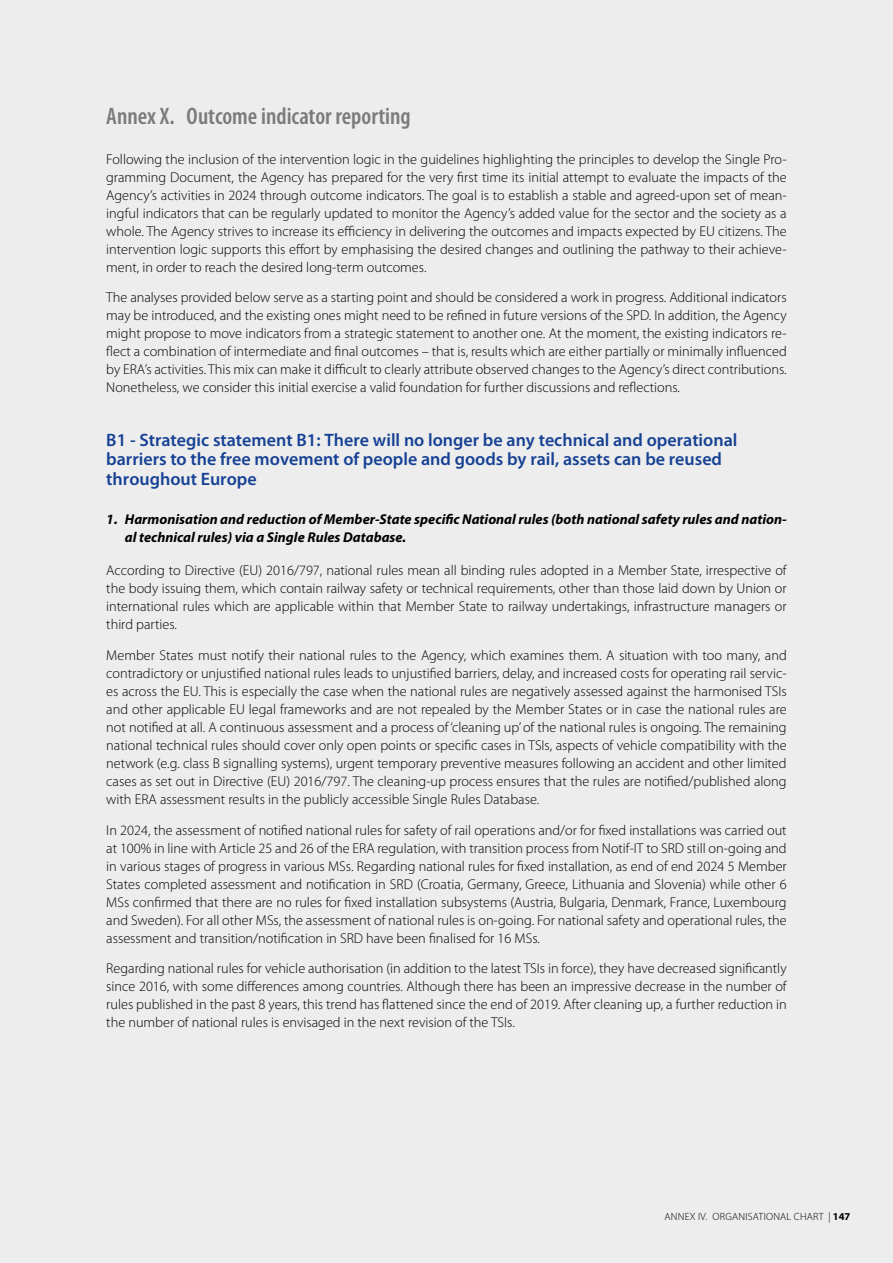
<style>
.page{position:relative;width:893px;height:1263px;background:#ededed}
.page>*{position:absolute;margin:0;border:0;box-sizing:border-box;transform-origin:0 0}
.title2{font:600 condensed 24px "Myriad Pro";color:#7c7b7b}
.title3{font:600 18px/19.5px "Myriad Pro";color:#164194}
.text{font:300 14.25px/18px "Myriad Pro";color:#000;text-align:justify}
.title4{font:italic 700 14.25px/18px "Myriad Pro";color:#000}
.t1{font:300 10.5px "Myriad Pro";color:#000}
.t2{font:700 10.5px "Myriad Pro";color:#000}
.s1{font-weight:300}
</style>
<div class="page">
<h2 class="title2" style="left:106px;top:103px;width:306px">Annex X. Outcome indicator reporting</h2>
<p class="text" style="left:106px;top:150px;width:682px">Following the inclusion of the intervention logic in the guidelines highlighting the principles to develop the Single Pro&shy;gramming Document, the Agency has prepared for the very first time its initial attempt to evaluate the impacts of the Agency’s activities in 2024 through outcome indicators. The goal is to establish a stable and agreed-upon set of mean&shy;ingful indicators that can be regularly updated to monitor the Agency’s added value for the sector and the society as a whole. The Agency strives to increase its efficiency in delivering the outcomes and impacts expected by EU citizens. The intervention logic supports this effort by emphasising the desired changes and outlining the pathway to their achieve&shy;ment, in order to reach the desired long-term outcomes.</p>
<p class="text" style="left:106px;top:289px;width:682px">The analyses provided below serve as a starting point and should be considered a work in progress. Additional indicators may be introduced, and the existing ones might need to be refined in future versions of the SPD. In addition, the Agency might propose to move indicators from a strategic statement to another one. At the moment, the existing indicators re&shy;flect a combination of intermediate and final outcomes – that is, results which are either partially or minimally influenced by ERA’s activities. This mix can make it difficult to clearly attribute observed changes to the Agency’s direct contributions.<br>Nonetheless, we consider this initial exercise a valid foundation for further discussions and reflections.</p>
<h3 class="title3" style="left:106px;top:430px;width:633px">B1 - Strategic statement B1: There will no longer be any technical and operational barriers to the free movement of people and goods by rail, assets can be reused throughout Europe</h3>
<p class="title4" style="left:125px;top:510px;width:663px;text-indent:-19px">1. Harmonisation and reduction of Member-State specific National rules (both national safety rules and nation&shy;al technical rules) via a Single Rules Database.</p>
<p class="text" style="left:106px;top:562px;width:682px">According to Directive (EU) 2016/797, national rules mean all binding rules adopted in a Member State, irrespective of the body issuing them, which contain railway safety or technical requirements, other than those laid down by Union or international rules which are applicable within that Member State to railway undertakings, infrastructure managers or third parties.</p>
<p class="text" style="left:106px;top:646px;width:682px">Member States must notify their national rules to the Agency, which examines them. A situation with too many, and contradictory or unjustified national rules leads to unjustified barriers, delay, and increased costs for operating rail servic&shy;es across the EU. This is especially the case when the national rules are negatively assessed against the harmonised TSIs and other applicable EU legal frameworks and are not repealed by the Member States or in case the national rules are not notified at all. A continuous assessment and a process of ‘cleaning up’ of the national rules is ongoing. The remaining national technical rules should cover only open points or specific cases in TSIs, aspects of vehicle compatibility with the network (e.g. class B signalling systems), urgent temporary preventive measures following an accident and other limited cases as set out in Directive (EU) 2016/797. The cleaning-up process ensures that the rules are notified/published along with ERA assessment results in the publicly accessible Single Rules Database.</p>
<p class="text" style="left:106px;top:821px;width:682px">In 2024, the assessment of notified national rules for safety of rail operations and/or for fixed installations was carried out at 100% in line with Article 25 and 26 of the ERA regulation, with transition process from Notif-IT to SRD still on-going and in various stages of progress in various MSs. Regarding national rules for fixed installation, as end of end 2024 5 Member States completed assessment and notification in SRD (Croatia, Germany, Greece, Lithuania and Slovenia) while other 6<br>MSs confirmed that there are no rules for fixed installation subsystems (Austria, Bulgaria, Denmark, France, Luxembourg and Sweden). For all other MSs, the assessment of national rules is on-going. For national safety and operational rules, the assessment and transition/notification in SRD have been finalised for 16 MSs.</p>
<p class="text" style="left:106px;top:960px;width:682px">Regarding national rules for vehicle authorisation (in addition to the latest TSIs in force), they have decreased significantly since 2016, with some differences among countries. Although there has been an impressive decrease in the number of rules published in the past 8 years, this trend has flattened since the end of 2019. After cleaning up, a further reduction in the number of national rules is envisaged in the next revision of the TSIs.</p>
<p class="t1" style="left:664px;top:1211px;width:14px">Annex</p>
<p class="t1" style="left:698px;top:1211px;width:29px">IV. Organisational</p>
<p class="t1" style="left:794px;top:1211px;width:7px">chart</p>
<p class="t2" style="left:828px;top:1210px;width:24px"><span class="s1">|</span> 147</p>
</div>
